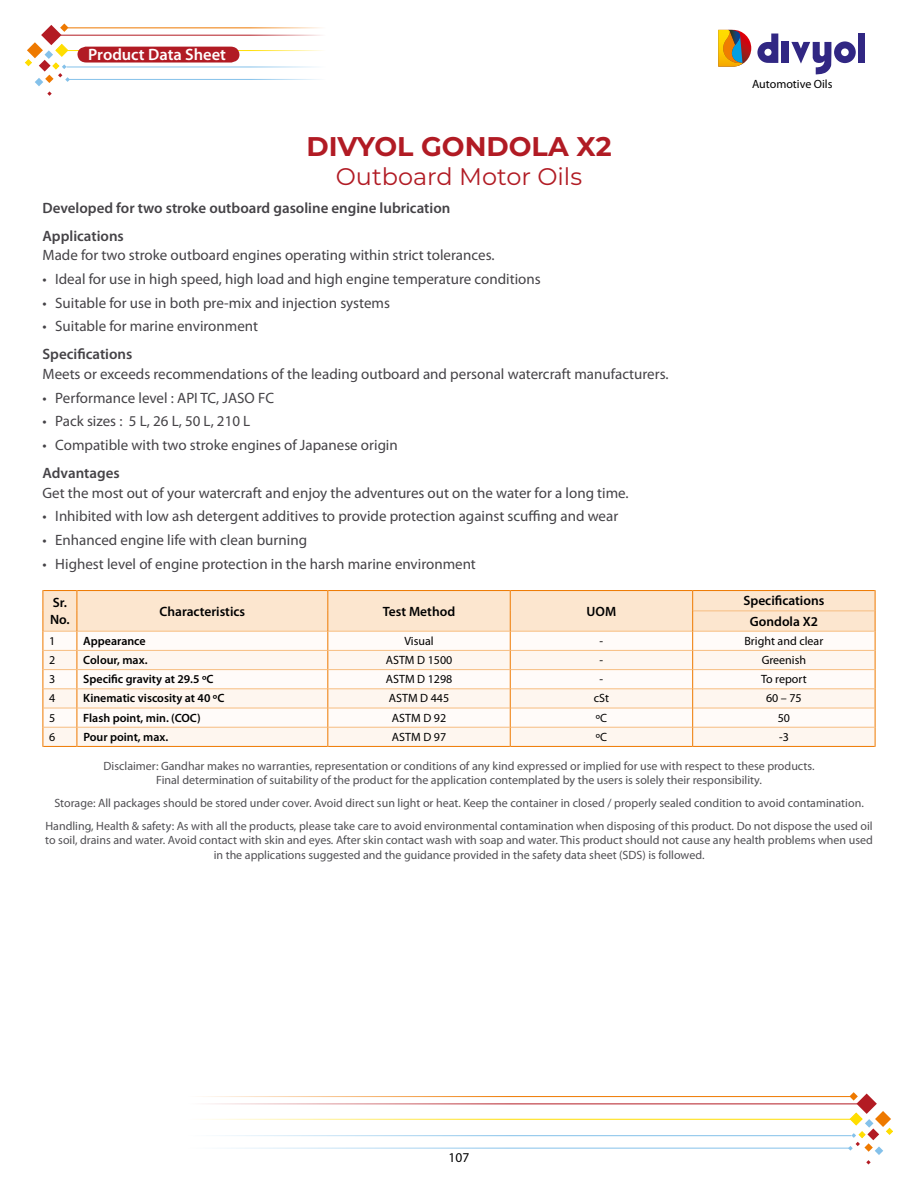
<style>
.page{position:relative;width:918px;height:1188px;background:#fff}
.page>*{position:absolute;margin:0;border:0;box-sizing:border-box;transform-origin:0 0}
.t1{font:700 27px "Montserrat";color:#b11b24}
.t2{font:24px "Montserrat";color:#b11b24}
.t3{font:600 16.5px "Myriad Pro";color:#fff}
.t4{font:15px "Myriad Pro";color:#454347}
.t5{font:600 15px/28px "Myriad Pro";color:#454347}
.t6{font:600 13.5px/16.2px "Myriad Pro";color:#000}
.t7{font:13.5px "Myriad Pro";color:#000}
.t8{font:12px/14.4px "Myriad Pro";color:#504f53;text-align:center}
.t9{font:12px "Myriad Pro";color:#000}
.t10{font:600 12px "Myriad Pro";color:#000}
</style>
<div class="page">
<svg style="left:718px;top:30px;width:33px;height:37px"></svg>
<div style="left:782px;top:42px;width:7px;height:21px;background:#312783"></div>
<div style="left:858px;top:34px;width:7px;height:29px;background:#312783"></div>
<svg style="left:757px;top:34px;width:21px;height:29px"></svg>
<svg style="left:791px;top:41px;width:65px;height:34px"></svg>
<svg style="left:25px;top:23px;width:45px;height:73px"></svg>
<hr style="left:68px;top:28px;width:271px;height:1px;background:#ee7900">
<hr style="left:68px;top:50px;width:270px;height:1px;background:#ffde00">
<hr style="left:69px;top:79px;width:271px;height:1px;background:#84c1ea">
<hr style="left:67px;top:67px;width:270px;height:1px;background:#84c1ea">
<hr style="left:61px;top:35px;width:270px;height:1px;background:#b31b23">
<svg style="left:77px;top:47px;width:162px;height:16px;background:#b4262e"></svg>
<svg style="left:848px;top:1092px;width:45px;height:73px"></svg>
<hr style="left:0;top:1096px;width:850px;height:1px;background:#ee7900">
<hr style="left:0;top:1119px;width:850px;height:1px;background:#ffde00">
<hr style="left:0;top:1148px;width:849px;height:1px;background:#84c1ea">
<hr style="left:0;top:1135px;width:851px;height:1px;background:#84c1ea">
<hr style="left:0;top:1104px;width:857px;height:1px;background:#b31b23">
<svg style="left:43px;top:590px;width:833px;height:157px"></svg>
<h3 class="t3" style="left:88px;top:44px;width:139px">Product Data Sheet</h3>
<p class="t9" style="left:752px;top:76px;width:82px">Automotive Oils</p>
<h1 class="t1" style="left:306px;top:127px;width:307px">DIVYOL GONDOLA X2</h1>
<h2 class="t2" style="left:336px;top:160px;width:248px">Outboard Motor Oils</h2>
<p class="t5" style="left:43px;top:193px;width:409px">Developed for two stroke outboard gasoline engine lubrication<br>Applications</p>
<p class="t4" style="left:43px;top:246px;width:454px">Made for two stroke outboard engines operating within strict tolerances.</p>
<p class="t4" style="left:43px;top:270px;width:500px">• Ideal for use in high speed, high load and high engine temperature conditions</p>
<p class="t4" style="left:43px;top:293px;width:349px">• Suitable for use in both pre-mix and injection systems</p>
<p class="t4" style="left:43px;top:317px;width:217px">• Suitable for marine environment</p>
<p class="t5" style="left:43px;top:340px;width:91px">Specifications</p>
<p class="t4" style="left:43px;top:365px;width:628px">Meets or exceeds recommendations of the leading outboard and personal watercraft manufacturers.</p>
<p class="t4" style="left:43px;top:388px;width:233px">• Performance level : API TC, JASO FC</p>
<p class="t4" style="left:43px;top:412px;width:209px">• Pack sizes : 5 L, 26 L, 50 L, 210 L</p>
<p class="t4" style="left:43px;top:436px;width:357px">• Compatible with two stroke engines of Japanese origin</p>
<p class="t5" style="left:43px;top:459px;width:79px">Advantages</p>
<p class="t4" style="left:43px;top:483px;width:588px">Get the most out of your watercraft and enjoy the adventures out on the water for a long time.</p>
<p class="t4" style="left:43px;top:507px;width:577px">• Inhibited with low ash detergent additives to provide protection against scuffing and wear</p>
<p class="t4" style="left:43px;top:531px;width:266px">• Enhanced engine life with clean burning</p>
<p class="t4" style="left:43px;top:555px;width:435px">• Highest level of engine protection in the harsh marine environment</p>
<p class="t6" style="left:50px;top:594px;width:21px">Sr.<br>No.</p>
<p class="t6" style="left:160px;top:603px;width:87px">Characteristics</p>
<p class="t6" style="left:383px;top:603px;width:74px">Test Method</p>
<p class="t6" style="left:587px;top:603px;width:31px">UOM</p>
<p class="t6" style="left:743px;top:590px;width:82px;line-height:20.4px;text-align:center">Specifications<br>Gondola X2</p>
<p class="t9" style="left:49px;top:633px;width:8px">1</p>
<p class="t10" style="left:83px;top:633px;width:64px">Appearance</p>
<p class="t9" style="left:404px;top:633px;width:31px">Visual</p>
<p class="t9" style="left:600px;top:633px;width:5px">-</p>
<p class="t9" style="left:744px;top:633px;width:80px">Bright and clear</p>
<p class="t9" style="left:49px;top:653px;width:8px">2</p>
<p class="t10" style="left:83px;top:652px;width:66px">Colour, max.</p>
<p class="t9" style="left:386px;top:653px;width:68px">ASTM D 1500</p>
<p class="t9" style="left:600px;top:653px;width:5px">-</p>
<p class="t9" style="left:762px;top:653px;width:46px">Greenish</p>
<p class="t9" style="left:49px;top:672px;width:8px">3</p>
<p class="t10" style="left:83px;top:672px;width:132px">Specific gravity at 29.5 ºC</p>
<p class="t9" style="left:386px;top:672px;width:68px">ASTM D 1298</p>
<p class="t9" style="left:600px;top:672px;width:5px">-</p>
<p class="t9" style="left:761px;top:672px;width:47px">To report</p>
<p class="t9" style="left:49px;top:691px;width:8px">4</p>
<p class="t10" style="left:83px;top:691px;width:143px">Kinematic viscosity at 40 ºC</p>
<p class="t9" style="left:389px;top:691px;width:62px">ASTM D 445</p>
<p class="t9" style="left:594px;top:691px;width:17px">cSt</p>
<p class="t9" style="left:766px;top:691px;width:37px">60 – 75</p>
<p class="t9" style="left:49px;top:710px;width:8px">5</p>
<p class="t10" style="left:83px;top:710px;width:119px">Flash point, min. (COC)</p>
<p class="t9" style="left:392px;top:710px;width:56px">ASTM D 92</p>
<p class="t9" style="left:596px;top:710px;width:13px">ºC</p>
<p class="t9" style="left:778px;top:710px;width:14px">50</p>
<p class="t9" style="left:49px;top:729px;width:8px">6</p>
<p class="t10" style="left:83px;top:729px;width:86px">Pour point, max.</p>
<p class="t9" style="left:392px;top:729px;width:56px">ASTM D 97</p>
<p class="t9" style="left:596px;top:729px;width:13px">ºC</p>
<p class="t9" style="left:779px;top:729px;width:11px">-3</p>
<p class="t8" style="left:104px;top:758px;width:712px">Disclaimer: Gandhar makes no warranties, representation or conditions of any kind expressed or implied for use with respect to these products.<br>Final determination of suitability of the product for the application contemplated by the users is solely their responsibility.</p>
<p class="t8" style="left:45px;top:791px;width:829px;line-height:23px">Storage: All packages should be stored under cover. Avoid direct sun light or heat. Keep the container in closed / properly sealed condition to avoid contamination.<br>Handling, Health &amp; safety: As with all the products, please take care to avoid environmental contamination when disposing of this product. Do not dispose the used oil</p>
<p class="t8" style="left:45px;top:833px;width:829px">to soil, drains and water. Avoid contact with skin and eyes. After skin contact wash with soap and water. This product should not cause any health problems when used in the applications suggested and the guidance provided in the safety data sheet (SDS) is followed.</p>
<p class="t7" style="left:449px;top:1150px;width:22px">107</p>
</div>
